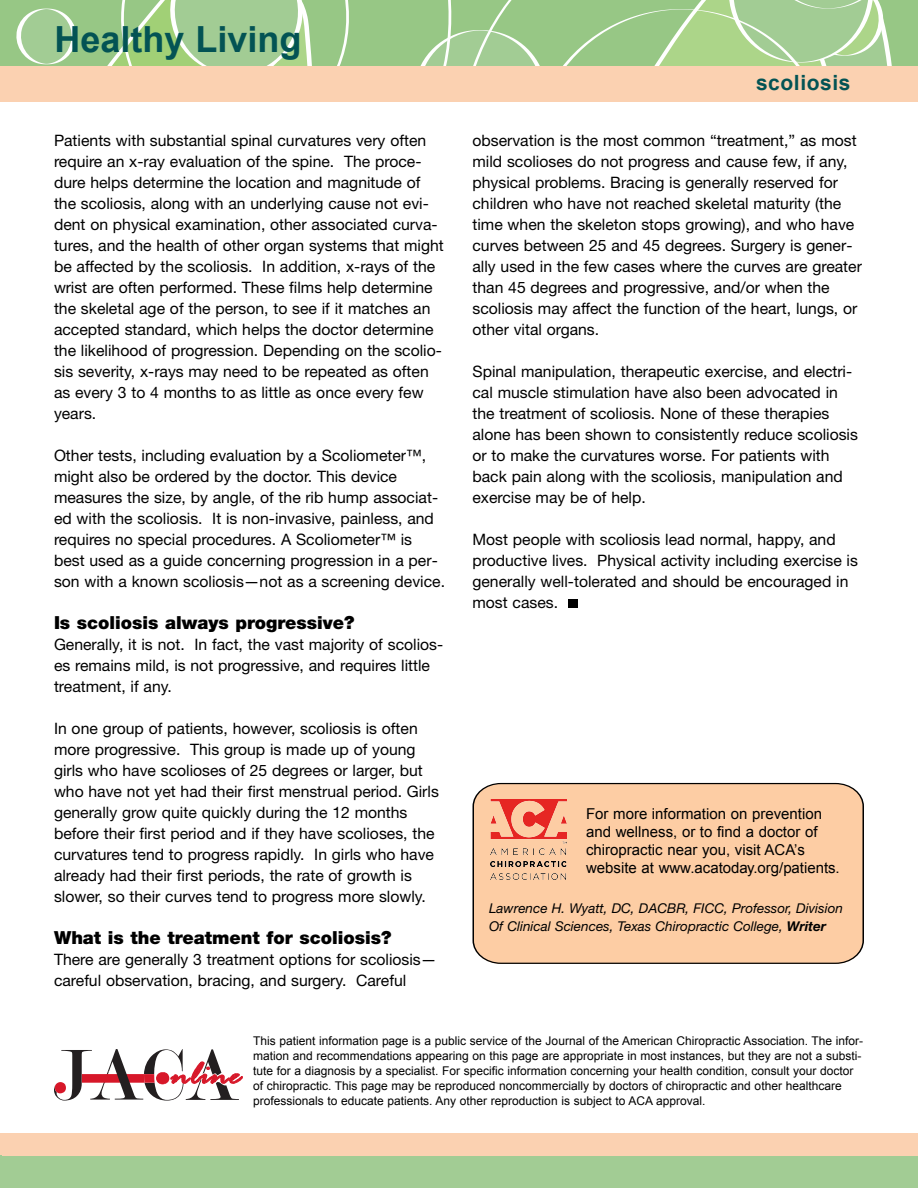
<style>
.page{position:relative;width:918px;height:1188px;background:#fff}
.page>*{position:absolute;margin:0;border:0;box-sizing:border-box;transform-origin:0 0}
.t1{font:700 36px "Arial";color:#035354}
.t2{font:italic 36px "Rage";color:#d71729}
.t3{font:700 21px "Arial";letter-spacing:.03em;color:#035354}
.t4{font:900 18px "Helvetica Neue LT Std";color:#000}
.t5{font:15.75px/21px "Helvetica Neue LT Std";color:#000}
.t6{font:15px/18px "Arial";color:#000}
.t7{font:italic 13.5px/18px "Helvetica Neue LT Std";color:#000}
.t8{font:12px/15px "Arial";color:#000}
.s1{font-weight:700}
</style>
<div class="page">
<div style="left:0;top:1133px;width:918px;height:21px;background:#fbd1b1"></div>
<div style="left:0;top:66px;width:918px;height:36px;background:#fbd1b1"></div>
<div style="left:0;top:0;width:918px;height:66px;background:#97c785"></div>
<svg style="left:563px;top:0;width:329px;height:66px"></svg>
<svg style="left:16px;top:8px;width:61px;height:57px"></svg>
<svg style="left:420px;top:0;width:120px;height:66px"></svg>
<svg style="left:107px;top:0;width:242px;height:66px"></svg>
<div style="left:3px;top:1151px;width:915px;height:37px;background:#a2cc94"></div>
<div style="left:3px;top:1134px;width:915px;height:21px;background:#fbd1b1"></div>
<div style="left:472px;top:783px;width:392px;height:181px;background:#fdcda4"></div>
<svg style="left:54px;top:1049px;width:185px;height:52px"></svg>
<div style="left:569px;top:599px;width:9px;height:9px;background:#000"></div>
<img style="left:490px;top:800px;width:77px;height:79px">
<h1 class="t1" style="left:54px;top:19px;width:249px">Healthy Living</h1>
<p class="t5" style="left:54px;top:132px;width:391px">Patients with substantial spinal curvatures very often require an x-ray evaluation of the spine. The proce&shy;dure helps determine the location and magnitude of the scoliosis, along with an underlying cause not evi&shy;dent on physical examination, other associated curva&shy;tures, and the health of other organ systems that might be affected by the scoliosis. In addition, x-rays of the wrist are often performed. These films help determine the skeletal age of the person, to see if it matches an accepted standard, which helps the doctor determine the likelihood of progression. Depending on the scolio&shy;sis severity, x-rays may need to be repeated as often as every 3 to 4 months to as little as once every few years.</p>
<p class="t5" style="left:54px;top:447px;width:393px">Other tests, including evaluation by a Scoliometer™, might also be ordered by the doctor. This device measures the size, by angle, of the rib hump associat&shy;ed with the scoliosis. It is non-invasive, painless, and requires no special procedures. A Scoliometer™ is best used as a guide concerning progression in a per&shy;son with a known scoliosis—not as a screening device.</p>
<p class="t4" style="left:54px;top:616px;width:302px">Is scoliosis always progressive?</p>
<p class="t5" style="left:54px;top:636px;width:391px">Generally, it is not. In fact, the vast majority of scolios&shy;es remains mild, is not progressive, and requires little treatment, if any.</p>
<p class="t5" style="left:54px;top:720px;width:386px">In one group of patients, however, scoliosis is often more progressive. This group is made up of young girls who have scolioses of 25 degrees or larger, but who have not yet had their first menstrual period. Girls generally grow quite quickly during the 12 months before their first period and if they have scolioses, the curvatures tend to progress rapidly. In girls who have already had their first periods, the rate of growth is slower, so their curves tend to progress more slowly.</p>
<p class="t4" style="left:54px;top:931px;width:339px">What is the treatment for scoliosis?</p>
<p class="t5" style="left:54px;top:951px;width:384px">There are generally 3 treatment options for scoliosis— careful observation, bracing, and surgery. Careful</p>
<h2 class="t3" style="left:756px;top:71px;width:96px">scoliosis</h2>
<p class="t5" style="left:472px;top:132px;width:391px">observation is the most common “treatment,” as most mild scolioses do not progress and cause few, if any, physical problems. Bracing is generally reserved for children who have not reached skeletal maturity (the time when the skeleton stops growing), and who have curves between 25 and 45 degrees. Surgery is gener&shy;ally used in the few cases where the curves are greater than 45 degrees and progressive, and/or when the scoliosis may affect the function of the heart, lungs, or other vital organs.</p>
<p class="t5" style="left:472px;top:363px;width:387px">Spinal manipulation, therapeutic exercise, and electri&shy;cal muscle stimulation have also been advocated in the treatment of scoliosis. None of these therapies alone has been shown to consistently reduce scoliosis or to make the curvatures worse. For patients with back pain along with the scoliosis, manipulation and exercise may be of help.</p>
<p class="t5" style="left:472px;top:531px;width:387px">Most people with scoliosis lead normal, happy, and productive lives. Physical activity including exercise is generally well-tolerated and should be encouraged in most cases.</p>
<p class="t6" style="left:586px;top:805px;width:255px">For more information on prevention and wellness, or to find a doctor of chiropractic near you, visit ACA’s website at www.acatoday.org/patients.</p>
<p class="t7" style="left:489px;top:901px;width:355px">Lawrence H. Wyatt, DC, DACBR, FICC, Professor, Division<br>Of Clinical Sciences, Texas Chiropractic College, <span class="s1">Writer</span></p>
<h1 class="t2" style="left:171px;top:1055px;width:72px">nline</h1>
<p class="t8" style="left:253px;top:1034px;width:612px">This patient information page is a public service of the Journal of the American Chiropractic Association. The infor&shy;mation and recommendations appearing on this page are appropriate in most instances, but they are not a substi&shy;tute for a diagnosis by a specialist. For specific information concerning your health condition, consult your doctor of chiropractic. This page may be reproduced noncommercially by doctors of chiropractic and other healthcare professionals to educate patients. Any other reproduction is subject to ACA approval.</p>
</div>
